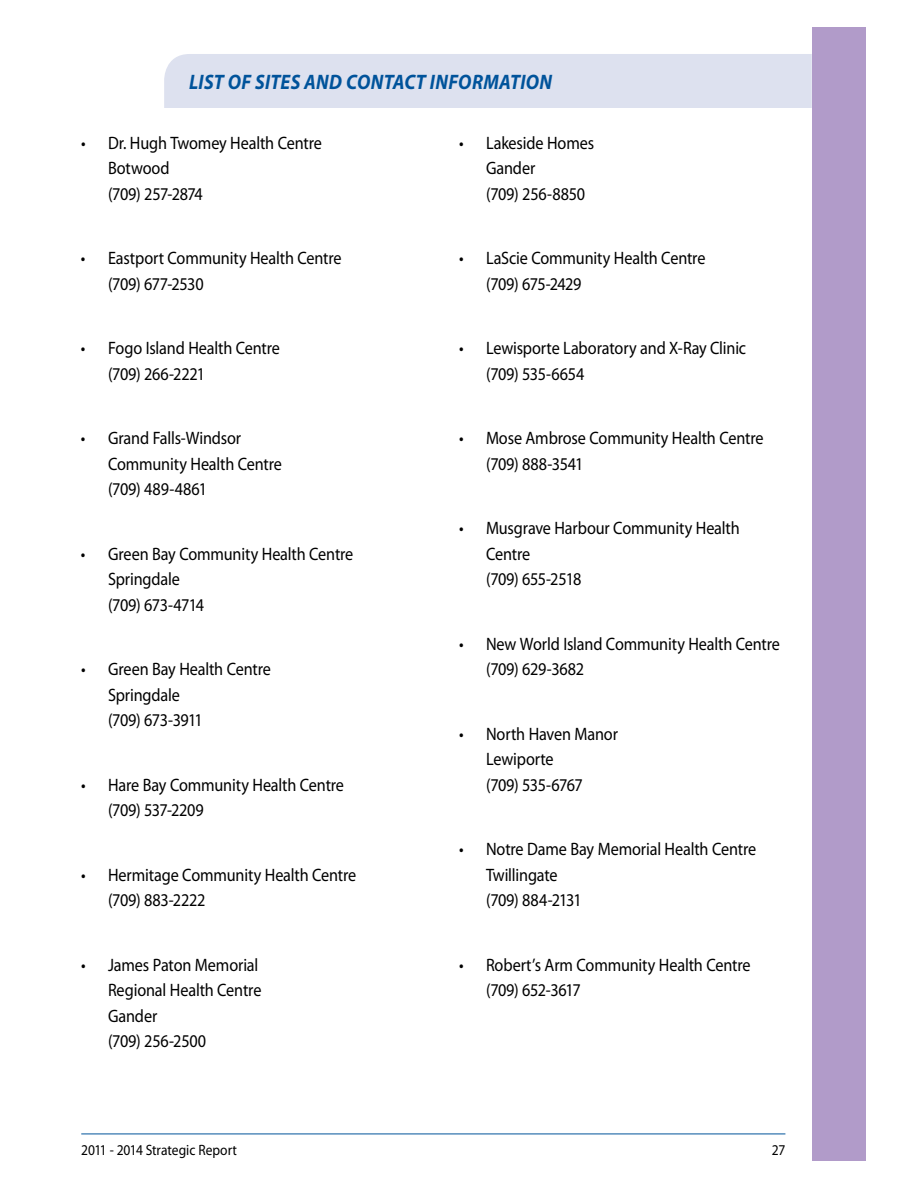
<style>
.page{position:relative;width:918px;height:1188px;background:#fff}
.page>*{position:absolute;margin:0;border:0;box-sizing:border-box;transform-origin:0 0}
.t1{font:italic 700 21px "Myriad Pro";letter-spacing:.02em;color:#00539b;scale:.9 1}
.t2{font:18px/25.5px "Myriad Pro";letter-spacing:-.01em;color:#000;scale:.9 1}
.t3{font:15px "Myriad Pro";letter-spacing:-.005em;color:#000;scale:.9 1}
</style>
<div class="page">
<hr style="left:81px;top:1134px;width:704px;height:1px;background:#00539b">
<div style="left:812px;top:27px;width:54px;height:1134px;background:#b19bc9"></div>
<div style="left:164px;top:54px;width:648px;height:54px;background:#dde1ef"></div>
<p class="t1" style="left:189px;top:68px;width:405px">LIST OF SITES AND CONTACT INFORMATION</p>
<p class="t2" style="left:108px;top:129px;width:239px;text-indent:-27px">• Dr. Hugh Twomey Health Centre<br>Botwood<br>(709) 257-2874</p>
<p class="t2" style="left:108px;top:245px;width:261px;text-indent:-27px">• Eastport Community Health Centre (709) 677-2530</p>
<p class="t2" style="left:108px;top:335px;width:193px;text-indent:-27px">• Fogo Island Health Centre (709) 266-2221</p>
<p class="t2" style="left:108px;top:425px;width:195px;text-indent:-27px">• Grand Falls-Windsor<br>Community Health Centre (709) 489-4861</p>
<p class="t2" style="left:108px;top:540px;width:274px;text-indent:-27px">• Green Bay Community Health Centre<br>Springdale<br>(709) 673-4714</p>
<p class="t2" style="left:108px;top:656px;width:183px;text-indent:-27px">• Green Bay Health Centre<br>Springdale<br>(709) 673-3911</p>
<p class="t2" style="left:108px;top:771px;width:264px;text-indent:-27px">• Hare Bay Community Health Centre (709) 537-2209</p>
<p class="t2" style="left:108px;top:861px;width:278px;text-indent:-27px">• Hermitage Community Health Centre (709) 883-2222</p>
<p class="t2" style="left:108px;top:951px;width:172px;text-indent:-27px">• James Paton Memorial<br>Regional Health Centre<br>Gander<br>(709) 256-2500</p>
<p class="t2" style="left:486px;top:129px;width:122px;text-indent:-27px">• Lakeside Homes<br>Gander<br>(709) 256-8850</p>
<p class="t2" style="left:486px;top:245px;width:245px;text-indent:-27px">• LaScie Community Health Centre (709) 675-2429</p>
<p class="t2" style="left:486px;top:335px;width:291px;text-indent:-27px">• Lewisporte Laboratory and X-Ray Clinic (709) 535-6654</p>
<p class="t2" style="left:486px;top:425px;width:310px;text-indent:-27px">• Mose Ambrose Community Health Centre (709) 888-3541</p>
<p class="t2" style="left:486px;top:515px;width:283px;text-indent:-27px">• Musgrave Harbour Community Health<br>Centre<br>(709) 655-2518</p>
<p class="t2" style="left:486px;top:630px;width:328px;text-indent:-27px">• New World Island Community Health Centre (709) 629-3682</p>
<p class="t2" style="left:486px;top:720px;width:148px;text-indent:-27px">• North Haven Manor<br>Lewiporte<br>(709) 535-6767</p>
<p class="t2" style="left:486px;top:836px;width:302px;text-indent:-27px">• Notre Dame Bay Memorial Health Centre<br>Twillingate<br>(709) 884-2131</p>
<p class="t2" style="left:486px;top:951px;width:295px;text-indent:-27px">• Robert’s Arm Community Health Centre (709) 652-3617</p>
<p class="t3" style="left:81px;top:1140px;width:175px">2011 - 2014 Strategic Report</p>
<p class="t3" style="left:772px;top:1140px;width:16px">27</p>
</div>
